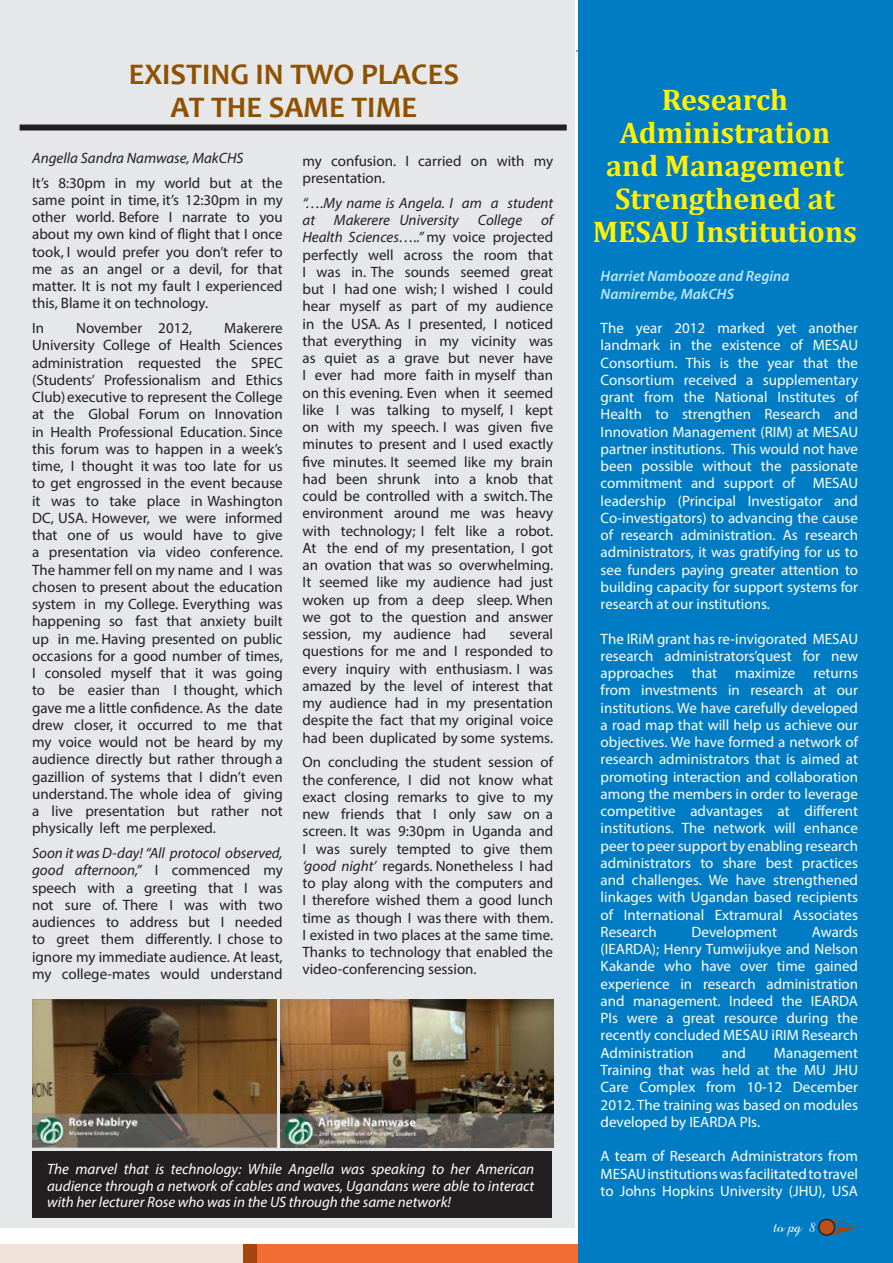
<style>
.page{position:relative;width:893px;height:1263px;background:#fff}
.page>*{position:absolute;margin:0;border:0;box-sizing:border-box;transform-origin:0 0}
.t1{font:700 30px/33px "Cambria";color:#fff101;text-align:center}
.t2{font:700 30px "Candara";color:#8f5000}
.t3{font:16.5px "Amaze Normal";color:#fff}
.t4{font:15px/17.2px "Myriad Pro";color:#231f20;text-align:justify}
.t5{font:15px/17.2px "Myriad Pro";color:#fff;text-align:justify}
.t6{font:italic 15px/16.5px "Myriad Pro";color:#fff;text-align:justify}
.t7{font:italic 15px/17.2px "Myriad Pro";color:#231f20}
.t8{font:italic 600 15px/17.2px "Myriad Pro";color:#bee7fa}
.s1{font-style:italic}
</style>
<div class="page">
<div style="left:256px;top:1244px;width:637px;height:19px;background:#f26d35"></div>
<div style="left:0;top:1244px;width:244px;height:19px;background:#f1e2da"></div>
<div style="left:243px;top:1244px;width:13px;height:19px;background:#a64514"></div>
<div style="left:0;top:0;width:574px;height:1227px;background:#e6e7e9"></div>
<div style="left:20px;top:125px;width:547px;height:6px;background:#231f20"></div>
<div style="left:578px;top:0;width:315px;height:1263px;background:#007cc4"></div>
<svg style="left:818px;top:1218px;width:40px;height:18px"></svg>
<div style="left:32px;top:1151px;width:520px;height:67px;background:#231f20"></div>
<img style="left:281px;top:1000px;width:272px;height:148px">
<img style="left:32px;top:1000px;width:245px;height:148px">
<p class="t2" style="left:129px;top:56px;width:332px">EXISTING IN TWO PLACES</p>
<p class="t2" style="left:171px;top:89px;width:248px">AT THE SAME TIME</p>
<p class="t4" style="left:302px;top:152px;width:252px">my confusion. I carried on with my presentation.</p>
<p class="t7" style="left:302px;top:194px;width:252px">“….My name is Angela. I am a student at</p>
<p class="t7" style="left:32px;top:149px;width:213px">Angella Sandra Namwase, MakCHS</p>
<p class="t4" style="left:32px;top:174px;width:252px">It’s 8:30pm in my world but at the same point in time, it’s 12:30pm in my other world. Before I narrate to you about my own kind of flight that I once took, I would prefer you don’t refer to me as an angel or a devil, for that matter. It is not my fault I experienced this, Blame it on technology.</p>
<p class="t4" style="left:32px;top:319px;width:14px">In</p>
<p class="t4" style="left:76px;top:319px;width:117px">November 2012,</p>
<p class="t4" style="left:302px;top:211px;width:252px;text-indent:239px"><span class="s1">of Health Sciences…..”</span> my voice projected perfectly well across the room that I was in. The sounds seemed great but I had one wish; I wished I could hear myself as part of my audience in the USA. As I presented, I noticed that everything in my vicinity was as quiet as a grave but never have I ever had more faith in myself than on this evening. Even when it seemed like I was talking to myself, I kept on with my speech. I was given five minutes to present and I used exactly five minutes. It seemed like my brain had been shrunk into a knob that could be controlled with a switch. The environment around me was heavy with technology; I felt like a robot.<br>At the end of my presentation, I got an ovation that was so overwhelming.<br>It seemed like my audience had just woken up from a deep sleep. When we got to the question and answer session, my audience had</p>
<p class="t7" style="left:334px;top:211px;width:126px">Makerere University</p>
<p class="t7" style="left:478px;top:211px;width:46px">College</p>
<p class="t4" style="left:32px;top:319px;width:252px;text-indent:192px">Makerere University College of Health Sciences administration requested the SPEC (Students’ Professionalism and Ethics Club) executive to represent the College at the Global Forum on Innovation in Health Professional Education. Since this forum was to happen in a week’s time, I thought it was too late for us to get engrossed in the event because it was to take place in Washington DC, USA. However, we were informed that one of us would have to give a presentation via video conference.<br>The hammer fell on my name and I was chosen to present about the education system in my College. Everything was happening so fast that anxiety built up in me. Having presented on public occasions for a good number of times, I consoled myself that it was going to be easier than I thought, which gave me a little confidence. As the date drew closer, it occurred to me that my voice would not be heard by my audience directly but rather through a gazillion of systems that I didn’t even understand. The whole idea of giving a live presentation but rather not physically left me perplexed.</p>
<p class="t4" style="left:32px;top:844px;width:252px"><span class="s1">Soon it was D-day! “All protocol observed, good afternoon,”</span> I commenced my speech with a greeting that I was not sure of. There I was with two audiences to address but I needed to greet them differently. I chose to ignore my immediate audience. At least, my college-mates would understand</p>
<p class="t4" style="left:302px;top:625px;width:252px;text-indent:207px">several questions for me and I responded to every inquiry with enthusiasm. I was amazed by the level of interest that my audience had in my presentation despite the fact that my original voice had been duplicated by some systems.</p>
<p class="t4" style="left:302px;top:753px;width:252px">On concluding the student session of the conference, I did not know what exact closing remarks to give to my new friends that I only saw on a screen. It was 9:30pm in Uganda and I was surely tempted to give them <span class="s1">‘good night’</span> regards. Nonetheless I had to play along with the computers and I therefore wished them a good lunch time as though I was there with them.<br>I existed in two places at the same time.<br>Thanks to technology that enabled the video-conferencing session.</p>
<p class="t6" style="left:47px;top:1161px;width:489px">The marvel that is technology: While Angella was speaking to her American audience through a network of cables and waves, Ugandans were able to interact with her lecturer Rose who was in the US through the same network!</p>
<p class="t1" style="left:593px;top:82px;width:265px">Research<br>Administration and Management<br>Strengthened at<br>MESAU Institutions</p>
<p class="t8" style="left:601px;top:267px;width:190px">Harriet Nambooze and Regina<br>Namirembe, MakCHS</p>
<p class="t5" style="left:601px;top:319px;width:259px">The year 2012 marked yet another landmark in the existence of MESAU Consortium. This is the year that the Consortium received a supplementary grant from the National Institutes of Health to strengthen Research and Innovation Management (RIM) at MESAU partner institutions. This would not have been possible without the passionate commitment and support of MESAU leadership (Principal Investigator and Co-investigators) to advancing the cause of research administration. As research administrators, it was gratifying for us to see funders paying greater attention to building capacity for support systems for research at our institutions.</p>
<p class="t5" style="left:601px;top:630px;width:259px">The IRiM grant has re-invigorated MESAU research administrators’quest for new approaches that maximize returns from investments in research at our institutions. We have carefully developed a road map that will help us achieve our objectives. We have formed a network of research administrators that is aimed at promoting interaction and collaboration among the members in order to leverage competitive advantages at different institutions. The network will enhance peer to peer support by enabling research administrators to share best practices and challenges. We have strengthened linkages with Ugandan based recipients of International Extramural Associates Research</p>
<p class="t5" style="left:601px;top:923px;width:259px;text-indent:211px">Awards (IEARDA); Henry Tumwijukye and Nelson Kakande who have over time gained experience in research administration and management. Indeed the IEARDA PIs were a great resource during the recently concluded MESAU iRIM Research Administration</p>
<p class="t5" style="left:691px;top:923px;width:87px">Development</p>
<p class="t5" style="left:722px;top:1044px;width:26px">and</p>
<p class="t5" style="left:601px;top:1044px;width:259px;text-indent:173px">Management Training that was held at the MU JHU Care Complex from 10-12 December 2012. The training was based on modules developed by IEARDA PIs.</p>
<p class="t5" style="left:601px;top:1147px;width:259px">A team of Research Administrators from MESAU institutions was facilitated to travel to Johns Hopkins University (JHU), USA</p>
<p class="t3" style="left:773px;top:1216px;width:44px">to pg 8</p>
</div>
